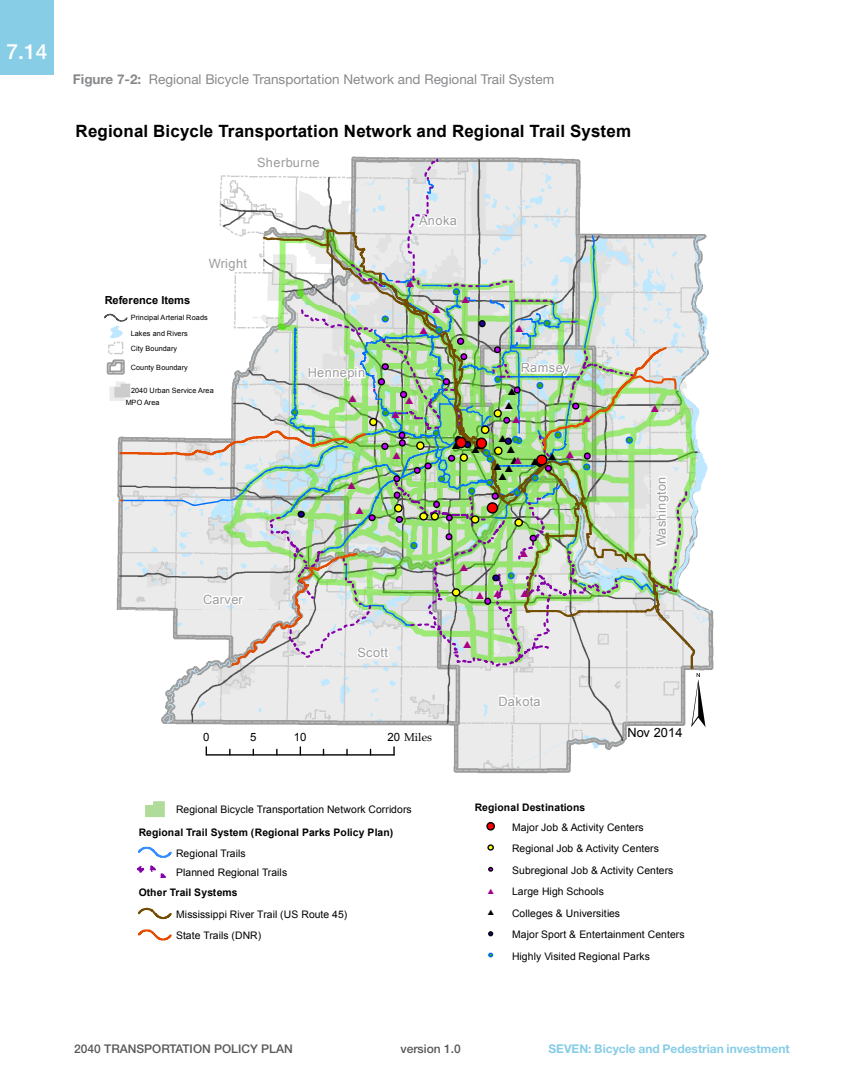
<style>
.page{position:relative;width:864px;height:1080px;background:#fff}
.page>*{position:absolute;margin:0;border:0;box-sizing:border-box;transform-origin:0 0}
.t1{font:68.85px "ESRI North";color:#000}
.t2{font:500 21px "Helvetica Neue LT Std";color:#fff}
.t3{font:700 16.95px "Arial";letter-spacing:.01em;color:#000}
.t4{font:13.5px "Helvetica Neue LT Std";color:#87898c}
.t5{font:12.75px "Arial";letter-spacing:.02em;color:#9c9c9c}
.t6{font:12.75px "ESRI Default Marker";color:#a80084}
.t7{font:12.75px/10.6px "ESRI Default Marker";color:#000;text-align:center}
.t8{font:12.75px "Arial";letter-spacing:.04em;color:#9c9c9c}
.t9{font:12.75px "Arial";letter-spacing:.01em;color:#000}
.t10{font:500 12px "Helvetica Neue LT Std";color:#57585a}
.t11{font:700 12px "Helvetica Neue LT Std";color:#87cde6}
.t12{font:11.4px "Palatino Linotype";letter-spacing:.01em;color:#000}
.t13{font:11.4px "Arial";color:#000}
.t14{font:700 11.1px "Arial";letter-spacing:.005em;color:#000}
.t15{font:10.35px/21.5px "Arial";letter-spacing:.01em;color:#000}
.t16{font:700 10.35px/20.4px "Arial";letter-spacing:.01em;color:#000}
.t17{font:9.75px "ESRI Default Marker";color:#a80084}
.t18{font:9.75px "ESRI Default Marker";color:#000}
.t19{font:7.2px "Arial";letter-spacing:.015em;color:#000}
.s1{font-weight:700}
.s2{font-family:"Arial"}
.s3{font-weight:400}
</style>
<div class="page">
<div style="left:0;top:0;width:54px;height:74px;background:#87cde6"></div>
<img style="left:145px;top:234px;width:569px;height:611px">
<svg style="left:497px;top:692px;width:47px;height:16px"></svg>
<svg style="left:393px;top:747px;width:2px;height:8px"></svg>
<hr style="left:206px;top:754px;width:188px;height:2px;background:#000">
<svg style="left:488px;top:867px;width:5px;height:5px"></svg>
<svg style="left:487px;top:823px;width:7px;height:7px"></svg>
<div style="left:486px;top:822px;width:9px;height:9px;border:1px solid #000;border-radius:50%"></div>
<div style="left:487px;top:844px;width:7px;height:7px;border:1px solid #000;border-radius:50%"></div>
<svg style="left:488px;top:931px;width:5px;height:5px"></svg>
<svg style="left:488px;top:953px;width:5px;height:4px"></svg>
<svg style="left:145px;top:801px;width:20px;height:16px"></svg>
<svg style="left:137px;top:846px;width:35px;height:32px"></svg>
<svg style="left:138px;top:907px;width:34px;height:13px"></svg>
<svg style="left:138px;top:929px;width:34px;height:12px"></svg>
<svg style="left:104px;top:156px;width:593px;height:513px"></svg>
<h2 class="t2" style="left:7px;top:39px;width:42px">7.14</h2>
<p class="t4" style="left:73px;top:71px;width:483px"><span class="s1">Figure 7-2:</span> Regional Bicycle Transportation Network and Regional Trail System</p>
<p class="t3" style="left:76px;top:119px;width:557px">Regional Bicycle Transportation Network and Regional Trail System</p>
<p class="t5" style="left:257px;top:154px;width:64px">Sherburne</p>
<p class="t14" style="left:105px;top:292px;width:87px">Reference Items</p>
<p class="t5" style="left:209px;top:255px;width:40px">Wright</p>
<p class="t19" style="left:131px;top:313px;width:78px">Principal Arterial Roads</p>
<p class="t19" style="left:131px;top:328px;width:58px">Lakes and Rivers</p>
<p class="t19" style="left:131px;top:344px;width:48px">City Boundary</p>
<p class="t19" style="left:131px;top:363px;width:58px">County Boundary</p>
<p class="t19" style="left:131px;top:386px;width:84px">2040 Urban Service Area</p>
<p class="t19" style="left:126px;top:398px;width:35px">MPO Area</p>
<p class="t5" style="left:203px;top:591px;width:41px">Carver</p>
<p class="t5" style="left:419px;top:213px;width:39px">Anoka</p>
<p class="t8" style="left:308px;top:364px;width:59px">Hennepin</p>
<p class="t6" style="left:348px;top:390px;width:10px">#</p>
<p class="t6" style="left:347px;top:478px;width:10px">#</p>
<p class="t6" style="left:355px;top:502px;width:10px">#</p>
<p class="t6" style="left:406px;top:275px;width:10px">#</p>
<p class="t6" style="left:432px;top:302px;width:10px">#</p>
<p class="t6" style="left:419px;top:322px;width:10px">#</p>
<p class="t6" style="left:461px;top:292px;width:10px">#</p>
<p class="t6" style="left:515px;top:320px;width:10px">#</p>
<p class="t6" style="left:405px;top:392px;width:10px">#</p>
<p class="t6" style="left:391px;top:406px;width:10px">#</p>
<p class="t6" style="left:392px;top:447px;width:10px">#</p>
<p class="t7" style="left:451px;top:439px;width:10px">#</p>
<p class="t7" style="left:475px;top:439px;width:10px">#</p>
<p class="t7" style="left:471px;top:443px;width:10px">#</p>
<p class="t5" style="left:521px;top:359px;width:50px">Ramsey</p>
<p class="t7" style="left:504px;top:383px;width:14px;line-height:13.8px;text-align:left"># #</p>
<p class="t6" style="left:512px;top:412px;width:10px">#</p>
<p class="t6" style="left:582px;top:410px;width:10px">#</p>
<p class="t6" style="left:514px;top:453px;width:10px">#</p>
<p class="t7" style="left:498px;top:432px;width:10px">#</p>
<p class="t7" style="left:506px;top:443px;width:10px">#</p>
<p class="t6" style="left:566px;top:446px;width:10px">#</p>
<p class="t7" style="left:548px;top:450px;width:10px">#</p>
<p class="t7" style="left:510px;top:454px;width:10px">#</p>
<p class="t7" style="left:531px;top:455px;width:10px">#</p>
<p class="t7" style="left:493px;top:460px;width:15px"># #</p>
<p class="t7" style="left:504px;top:463px;width:10px">#</p>
<p class="t6" style="left:459px;top:559px;width:10px">#</p>
<p class="t6" style="left:476px;top:586px;width:28px"># #</p>
<p class="t6" style="left:520px;top:545px;width:10px">#</p>
<p class="t6" style="left:520px;top:585px;width:10px">#</p>
<p class="t5" style="left:358px;top:645px;width:32px">Scott</p>
<p class="t6" style="left:463px;top:637px;width:10px">#</p>
<p class="t5" style="left:499px;top:693px;width:44px">Dakota</p>
<p class="t13" style="left:203px;top:730px;width:8px">0</p>
<p class="t13" style="left:250px;top:730px;width:8px">5</p>
<p class="t13" style="left:294px;top:730px;width:14px">10</p>
<p class="t12" style="left:388px;top:729px;width:46px"><span class="s2">20</span> Miles</p>
<p class="t6" style="left:651px;top:400px;width:10px">#</p>
<p class="t5" style="left:653px;top:546px;width:72px;rotate:-90deg">Washington</p>
<p class="t9" style="left:627px;top:724px;width:57px">Nov 2014</p>
<p class="t1" style="left:691px;top:663px;width:16px">§</p>
<p class="t15" style="left:176px;top:799px;width:237px">Regional Bicycle Transportation Network Corridors</p>
<p class="t16" style="left:176px;top:823px;width:219px;text-indent:-37px">Regional Trail System (Regional Parks Policy Plan)<br><span class="s3">Regional Trails</span></p>
<p class="t15" style="left:176px;top:861px;width:112px">Planned Regional Trails</p>
<p class="t15" style="left:176px;top:903px;width:173px">Mississippi River Trail (US Route 45)</p>
<p class="t16" style="left:139px;top:882px;width:100px">Other Trail Systems</p>
<p class="t15" style="left:176px;top:925px;width:87px">State Trails (DNR)</p>
<p class="t16" style="left:475px;top:798px;width:112px">Regional Destinations</p>
<p class="t15" style="left:512px;top:816px;width:148px">Major Job &amp; Activity Centers<br>Regional Job &amp; Activity Centers</p>
<p class="t15" style="left:512px;top:860px;width:163px">Subregional Job &amp; Activity Centers</p>
<p class="t17" style="left:488px;top:885px;width:8px">#</p>
<p class="t15" style="left:512px;top:881px;width:93px">Large High Schools</p>
<p class="t18" style="left:488px;top:906px;width:8px">#</p>
<p class="t15" style="left:512px;top:902px;width:174px">Colleges &amp; Universities<br>Major Sport &amp; Entertainment Centers<br>Highly Visited Regional Parks</p>
<p class="t10" style="left:74px;top:1041px;width:220px">2040 TRANSPORTATION POLICY PLAN</p>
<p class="t11" style="left:549px;top:1041px;width:243px">SEVEN: Bicycle and Pedestrian investment</p>
<p class="t10" style="left:401px;top:1041px;width:62px">version 1.0</p>
</div>
